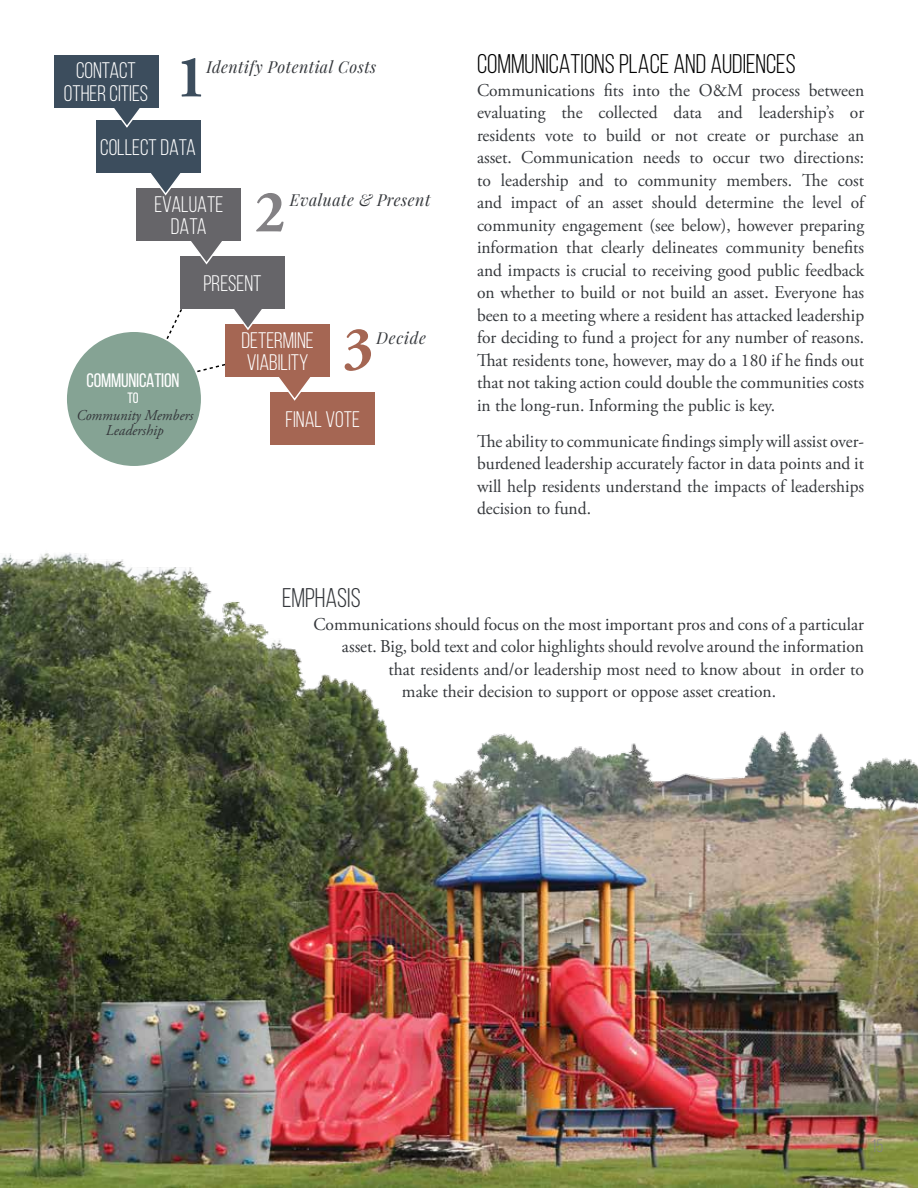
<style>
.page{position:relative;width:918px;height:1188px;background:#fff}
.page>*{position:absolute;margin:0;border:0;box-sizing:border-box;transform-origin:0 0}
.t1{font:700 60px "Adobe Garamond Pro";color:#3c4d5d}
.t2{font:700 60px "Adobe Garamond Pro";color:#838184}
.t3{font:700 60px "Adobe Garamond Pro";color:#a56653}
.t4{font:27px "Bebas Neue";color:#000}
.t5{font:27px "Bebas Neue";color:#34373b}
.t6{font:22.5px/22.5px "Bebas Neue";color:#fff;text-align:center}
.t7{font:19.5px "Bebas Neue";letter-spacing:-.01em;color:#fff}
.t8{font:18px/22.5px "Adobe Garamond Pro";color:#34373b;text-align:justify}
.t9{font:18px "Bebas Neue";color:#838184}
.t10{font:italic 16.5px "Playfair Display";letter-spacing:.03em;color:#34373b}
.t11{font:italic 15px/15.1px "Adobe Garamond Pro";color:#34373b;text-align:center}
.t12{font:15px "Bebas Neue";color:#fff}
</style>
<div class="page">
<img style="left:0;top:552px;width:918px;height:636px">
<svg style="left:163px;top:309px;width:19px;height:37px"></svg>
<svg style="left:190px;top:361px;width:36px;height:15px"></svg>
<div style="left:271px;top:393px;width:104px;height:52px;background:#a56653"></div>
<svg style="left:273px;top:377px;width:43px;height:24px"></svg>
<div style="left:226px;top:325px;width:104px;height:52px;background:#a56653"></div>
<svg style="left:227px;top:309px;width:42px;height:21px"></svg>
<div style="left:180px;top:257px;width:105px;height:52px;background:#666569"></div>
<svg style="left:185px;top:241px;width:43px;height:24px"></svg>
<div style="left:137px;top:188px;width:104px;height:53px;background:#666569"></div>
<svg style="left:144px;top:172px;width:43px;height:24px"></svg>
<div style="left:96px;top:120px;width:104px;height:52px;background:#3c4d5d"></div>
<svg style="left:105px;top:107px;width:43px;height:21px"></svg>
<div style="left:54px;top:55px;width:104px;height:52px;background:#3c4d5d"></div>
<div style="left:67px;top:332px;width:134px;height:134px;background:#85a394;border-radius:50%"></div>
<p class="t6" style="left:64px;top:59px;width:86px">CONTACT<br>OTHER CITIES</p>
<h1 class="t1" style="left:176px;top:42px;width:32px">1</h1>
<p class="t10" style="left:207px;top:56px;width:171px">Identify Potential Costs</p>
<p class="t6" style="left:100px;top:136px;width:97px">COLLECT DATA</p>
<p class="t6" style="left:154px;top:193px;width:70px">EVALUATE<br>DATA</p>
<h1 class="t2" style="left:255px;top:177px;width:32px">2</h1>
<p class="t10" style="left:290px;top:189px;width:142px">Evaluate &amp; Present</p>
<p class="t6" style="left:203px;top:272px;width:60px">PRESENT</p>
<p class="t7" style="left:86px;top:370px;width:95px">COMMUNICATION</p>
<p class="t12" style="left:127px;top:390px;width:13px">TO</p>
<p class="t11" style="left:76px;top:408px;width:118px">Community Members<br>Leadership</p>
<p class="t6" style="left:241px;top:329px;width:74px;text-align:left">DETERMINE<br>VIABILITY</p>
<h1 class="t3" style="left:343px;top:314px;width:32px">3</h1>
<p class="t10" style="left:376px;top:326px;width:51px">Decide</p>
<p class="t6" style="left:286px;top:408px;width:76px">FINAL VOTE</p>
<h2 class="t4" style="left:477px;top:49px;width:320px">COMMUNICATIONS PLACE AND AUDIENCES</h2>
<p class="t8" style="left:477px;top:79px;width:389px">Communications fits into the O&amp;M process between evaluating the collected data and leadership’s or residents vote to build or not create or purchase an asset. Communication needs to occur two directions: to leadership and to community members. The cost and impact of an asset should determine the level of community engagement (see below), however preparing information that clearly delineates community benefits and impacts is crucial to receiving good public feedback on whether to build or not build an asset. Everyone has been to a meeting where a resident has attacked leadership for deciding to fund a project for any number of reasons.<br>That residents tone, however, may do a 180 if he finds out that not taking action could double the communities costs in the long-run. Informing the public is key.</p>
<p class="t8" style="left:477px;top:430px;width:389px">The ability to communicate findings simply will assist over&shy;burdened leadership accurately factor in data points and it will help residents understand the impacts of leaderships decision to fund.</p>
<h2 class="t5" style="left:282px;top:584px;width:80px">EMPHASIS</h2>
<p class="t8" style="left:314px;top:613px;width:552px">Communications should focus on the most important pros and cons of a particular</p>
<p class="t8" style="left:342px;top:636px;width:524px">asset. Big, bold text and color highlights should revolve around the information</p>
<p class="t8" style="left:388px;top:658px;width:477px">that residents and/or leadership most need to know about in order to</p>
<p class="t8" style="left:402px;top:681px;width:376px">make their decision to support or oppose asset creation.</p>
<p class="t9" style="left:871px;top:1136px;width:13px">15</p>
</div>
